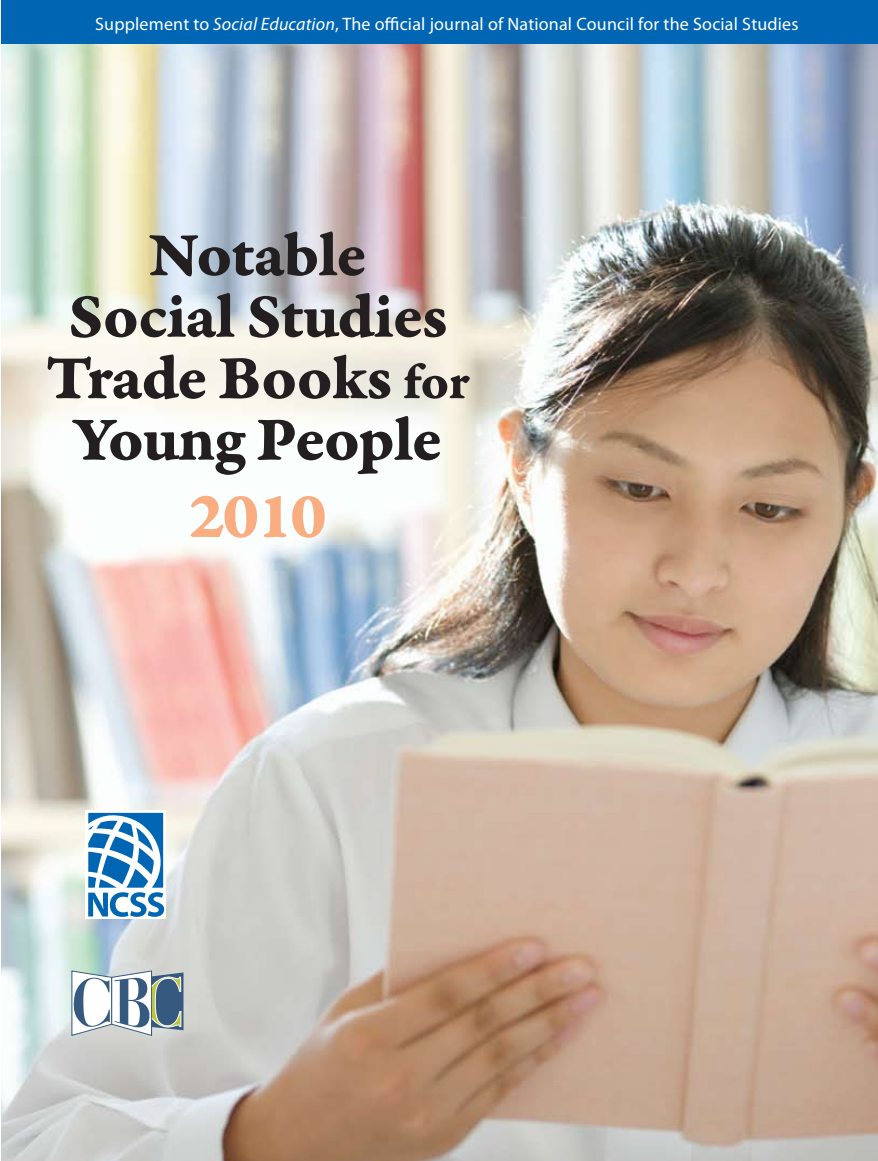
<style>
.page{position:relative;width:878px;height:1161px;background:#fff}
.page>*{position:absolute;margin:0;border:0;box-sizing:border-box;transform-origin:0 0}
.t1{font:69px "Garamond Premr Pro Bd Capt";color:#faad81}
.t2{font:66px/61.5px "Garamond Premr Pro Bd Capt";letter-spacing:-.025em;color:#231f20;text-align:center}
.t3{font:18px "Myriad Pro";letter-spacing:.01em;color:#fff}
.s1{font-style:italic}
.s2{font-size:52.8px}
</style>
<div class="page">
<img style="left:1px;top:43px;width:877px;height:1118px">
<div style="left:1px;top:0;width:877px;height:43px;background:#0066b3"></div>
<svg style="left:86px;top:810px;width:80px;height:109px"></svg>
<svg style="left:88px;top:813px;width:76px;height:104px"></svg>
<svg style="left:71px;top:970px;width:112px;height:66px"></svg>
<p class="t3" style="left:95px;top:15px;width:705px">Supplement to <span class="s1">Social Education</span>, The official journal of National Council for the Social Studies</p>
<h2 class="t2" style="left:46px;top:225px;width:425px">Notable<br>Social Studies<br>Trade Books <span class="s2">for<br></span>Young People</h2>
<h1 class="t1" style="left:188px;top:475px;width:140px">2010</h1>
</div>
